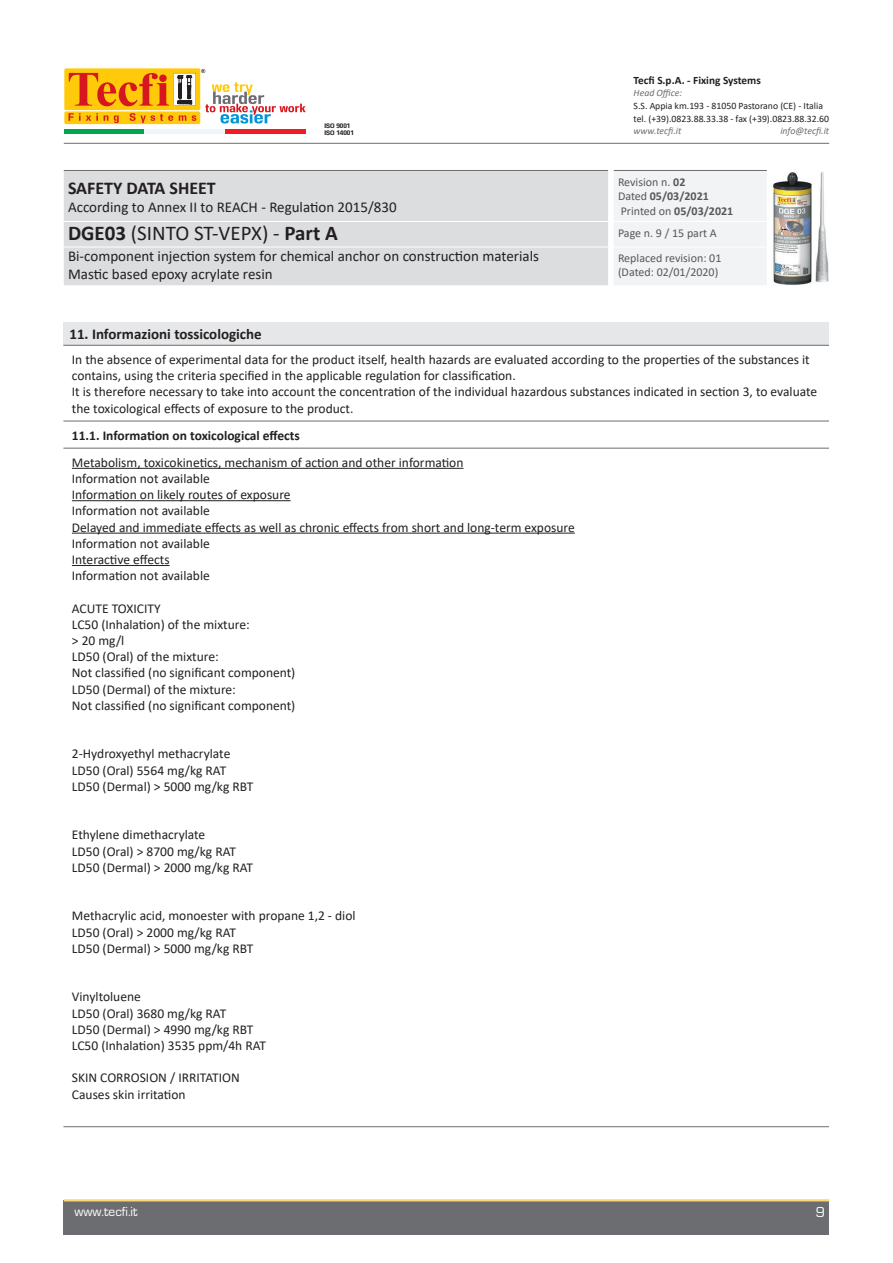
<style>
.page{position:relative;width:893px;height:1263px;background:#fff}
.page>*{position:absolute;margin:0;border:0;box-sizing:border-box;transform-origin:0 0}
.t1{font:21px "Calibri";color:#231f20}
.t2{font:700 18px "Calibri";color:#231f20}
.t3{font:15px/18px "Calibri";color:#231f20}
.t4{font:700 15px "Calibri";color:#231f20}
.t5{font:15px "Eurostile";color:#fff}
.t6{font:13.5px/16.2px "Calibri";color:#231f20}
.t7{font:700 13.5px "Calibri";color:#231f20}
.t8{font:13.5px "Eurostile";color:#fff}
.t9{font:12px/14.4px "Calibri";color:#57585a}
.t10{font:700 11.25px "Calibri";color:#231f20}
.t11{font:9.75px/12.8px "Calibri";color:#231f20}
.t12{font:italic 9.75px "Calibri";color:#6c6d70}
.t13{font:700 6px/7.2px "DDTW00";color:#231f20}
.s1{font-weight:700}
</style>
<div class="page">
<div style="left:64px;top:1200px;width:765px;height:34px;background:#6c6d70"></div>
<hr style="left:64px;top:1199px;width:765px;height:2px;background:#fed772">
<hr style="left:64px;top:143px;width:765px;height:1px;background:#6c6d70">
<div style="left:64px;top:68px;width:136px;height:42px;background:#feca0a;border-radius:2px"></div>
<div style="left:64px;top:111px;width:136px;height:13px;background:#feca0a;border-radius:2px"></div>
<svg style="left:68px;top:69px;width:238px;height:55px"></svg>
<hr style="left:64px;top:130px;width:81px;height:4px;background:#00a54f">
<hr style="left:145px;top:130px;width:80px;height:4px;background:#eff6f9">
<hr style="left:225px;top:130px;width:81px;height:4px;background:#ee1d23">
<div style="left:64px;top:171px;width:544px;height:114px;background:#dcdddf"></div>
<hr style="left:64px;top:170px;width:544px;height:1px;background:#6c6d70">
<hr style="left:64px;top:221px;width:544px;height:1px;background:#fff">
<hr style="left:64px;top:247px;width:544px;height:1px;background:#fff">
<img style="left:773px;top:172px;width:56px;height:113px">
<div style="left:614px;top:171px;width:153px;height:114px;background:#f2f3f4"></div>
<hr style="left:614px;top:170px;width:153px;height:1px;background:#6c6d70">
<hr style="left:614px;top:221px;width:153px;height:1px;background:#fff">
<hr style="left:614px;top:247px;width:153px;height:1px;background:#fff">
<div style="left:63px;top:322px;width:766px;height:23px;background:#e6e7e9"></div>
<hr style="left:63px;top:345px;width:766px;height:1px;background:#6c6d70">
<hr style="left:63px;top:421px;width:766px;height:1px;background:#6c6d70">
<hr style="left:63px;top:448px;width:766px;height:1px;background:#6c6d70">
<hr style="left:63px;top:1126px;width:766px;height:1px;background:#6c6d70">
<hr style="left:72px;top:468px;width:391px;height:1px;background:#231f20">
<hr style="left:72px;top:500px;width:219px;height:1px;background:#231f20">
<hr style="left:72px;top:533px;width:503px;height:1px;background:#231f20">
<hr style="left:72px;top:565px;width:98px;height:1px;background:#231f20">
<p class="t13" style="left:324px;top:122px;width:31px">ISO 9001<br>ISO 14001</p>
<h2 class="t2" style="left:68px;top:175px;width:149px">SAFETY DATA SHEET</h2>
<p class="t3" style="left:68px;top:197px;width:330px">According to Annex II to REACH - Regulation 2015/830</p>
<h1 class="t1" style="left:68px;top:219px;width:271px"><span class="s1">DGE03</span> (SINTO ST-VEPX) - <span class="s1">Part A</span></h1>
<p class="t3" style="left:68px;top:246px;width:472px">Bi-component injection system for chemical anchor on construction materials<br>Mastic based epoxy acrylate resin</p>
<p class="t10" style="left:634px;top:72px;width:129px">Tecfi S.p.A. - Fixing Systems</p>
<p class="t12" style="left:634px;top:86px;width:50px">Head Office:</p>
<p class="t11" style="left:634px;top:99px;width:197px">S.S. Appia km.193 - 81050 Pastorano (CE) - Italia tel. (+39).0823.88.33.38 - fax (+39).0823.88.32.60</p>
<p class="t12" style="left:634px;top:124px;width:49px">www.tecfi.it</p>
<p class="t12" style="left:780px;top:124px;width:50px">info@tecfi.it</p>
<p class="t9" style="left:618px;top:175px;width:117px">Revision n. <span class="s1">02<br></span>Dated <span class="s1">05/03/2021<br></span>Printed on <span class="s1">05/03/2021</span></p>
<p class="t9" style="left:618px;top:220px;width:105px;line-height:24.8px">Page n. 9 / 15 part A<br>Replaced revision: 01</p>
<p class="t9" style="left:618px;top:264px;width:102px">(Dated: 02/01/2020)</p>
<p class="t4" style="left:69px;top:324px;width:194px">11. Informazioni tossicologiche</p>
<p class="t6" style="left:72px;top:351px;width:747px">In the absence of experimental data for the product itself, health hazards are evaluated according to the properties of the substances it contains, using the criteria specified in the applicable regulation for classification.<br>It is therefore necessary to take into account the concentration of the individual hazardous substances indicated in section 3, to evaluate the toxicological effects of exposure to the product.</p>
<p class="t7" style="left:72px;top:426px;width:230px">11.1. Information on toxicological effects</p>
<p class="t6" style="left:72px;top:454px;width:504px">Metabolism, toxicokinetics, mechanism of action and other information<br>Information not available<br>Information on likely routes of exposure<br>Information not available<br>Delayed and immediate effects as well as chronic effects from short and long-term exposure Information not available<br>Interactive effects<br>Information not available</p>
<p class="t6" style="left:72px;top:600px;width:225px">ACUTE TOXICITY<br>LC50 (Inhalation) of the mixture:<br>&gt; 20 mg/l<br>LD50 (Oral) of the mixture:<br>Not classified (no significant component)<br>LD50 (Dermal) of the mixture:<br>Not classified (no significant component)</p>
<p class="t6" style="left:72px;top:745px;width:183px">2-Hydroxyethyl methacrylate<br>LD50 (Oral) 5564 mg/kg RAT<br>LD50 (Dermal) &gt; 5000 mg/kg RBT</p>
<p class="t6" style="left:72px;top:826px;width:183px">Ethylene dimethacrylate<br>LD50 (Oral) &gt; 8700 mg/kg RAT<br>LD50 (Dermal) &gt; 2000 mg/kg RAT</p>
<p class="t6" style="left:72px;top:907px;width:285px">Methacrylic acid, monoester with propane 1,2 - diol<br>LD50 (Oral) &gt; 2000 mg/kg RAT<br>LD50 (Dermal) &gt; 5000 mg/kg RBT</p>
<p class="t6" style="left:72px;top:988px;width:196px">Vinyltoluene<br>LD50 (Oral) 3680 mg/kg RAT<br>LD50 (Dermal) &gt; 4990 mg/kg RBT<br>LC50 (Inhalation) 3535 ppm/4h RAT</p>
<p class="t6" style="left:72px;top:1069px;width:169px">SKIN CORROSION / IRRITATION<br>Causes skin irritation</p>
<p class="t8" style="left:74px;top:1205px;width:65px">www.tecfi.it</p>
<p class="t5" style="left:816px;top:1203px;width:11px">9</p>
</div>
